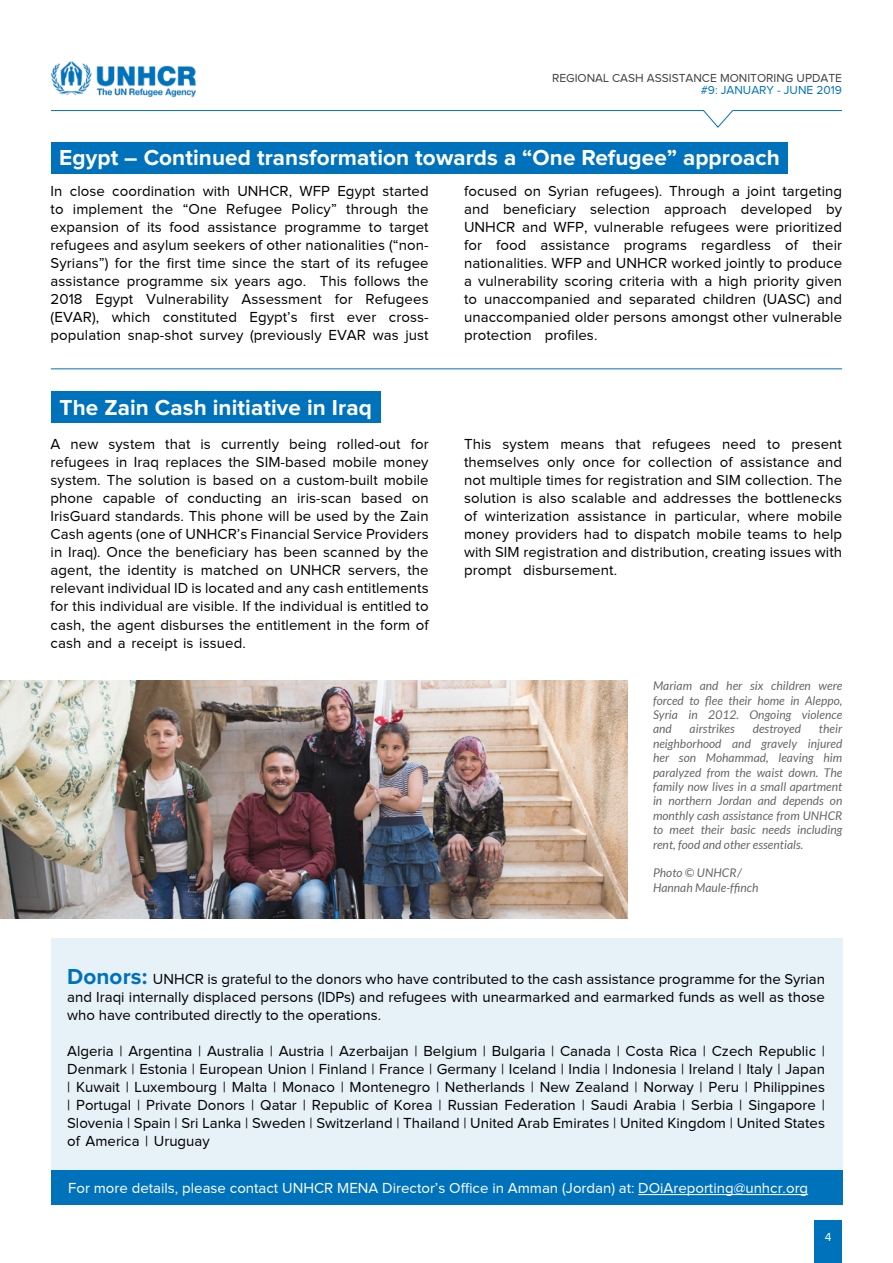
<style>
.page{position:relative;width:893px;height:1263px;background:#fff}
.page>*{position:absolute;margin:0;border:0;box-sizing:border-box;transform-origin:0 0}
.t1{font:700 22.5px "Proxima Nova";letter-spacing:.005em;color:#fff}
.t2{font:15px/18px "Proxima Nova";letter-spacing:.005em;color:#000;text-align:justify}
.t3{font:15px "Proxima Nova";color:#fff}
.t4{font:italic 12px/14.4px "Lato";letter-spacing:.005em;color:#414042;text-align:justify}
.t5{font:12px "Proxima Nova";color:#414042}
.t6{font:12px "Proxima Nova";color:#0072bc}
.t7{font:12px "Proxima Nova";color:#fff}
.s1{font-weight:700;font-size:22.5px;color:#0072bc}
</style>
<div class="page">
<div style="left:814px;top:1220px;width:28px;height:43px;background:#0072bc"></div>
<svg style="left:215px;top:110px;width:627px;height:18px"></svg>
<img style="left:50px;top:61px;width:165px;height:51px">
<div style="left:51px;top:392px;width:330px;height:31px;background:#0072bc"></div>
<img style="left:0;top:680px;width:628px;height:238px">
<div style="left:51px;top:938px;width:791px;height:237px;background:#e6f1f8"></div>
<div style="left:51px;top:1170px;width:791px;height:34px;background:#0072bc"></div>
<hr style="left:638px;top:1194px;width:170px;height:1px;background:#fff">
<hr style="left:51px;top:368px;width:791px;height:1px;background:#0072bc">
<div style="left:51px;top:142px;width:736px;height:32px;background:#0072bc"></div>
<p class="t5" style="left:552px;top:71px;width:292px">REGIONAL CASH ASSISTANCE MONITORING UPDATE</p>
<p class="t6" style="left:701px;top:83px;width:143px">#9: JANUARY - JUNE 2019</p>
<h1 class="t1" style="left:59px;top:147px;width:722px">Egypt – Continued transformation towards a “One Refugee” approach</h1>
<p class="t2" style="left:51px;top:182px;width:380px">In close coordination with UNHCR, WFP Egypt started to implement the “One Refugee Policy” through the expansion of its food assistance programme to target refugees and asylum seekers of other nationalities (“non-Syrians”) for the first time since the start of its refugee assistance programme six years ago. This follows the 2018 Egypt Vulnerability Assessment for Refugees (EVAR), which constituted Egypt’s first ever cross&shy;population snap-shot survey (previously EVAR was just</p>
<h1 class="t1" style="left:60px;top:397px;width:314px">The Zain Cash initiative in Iraq</h1>
<p class="t2" style="left:51px;top:435px;width:380px">A new system that is currently being rolled-out for refugees in Iraq replaces the SIM-based mobile money system. The solution is based on a custom-built mobile phone capable of conducting an iris-scan based on IrisGuard standards. This phone will be used by the Zain Cash agents (one of UNHCR’s Financial Service Providers in Iraq). Once the beneficiary has been scanned by the agent, the identity is matched on UNHCR servers, the relevant individual ID is located and any cash entitlements for this individual are visible. If the individual is entitled to cash, the agent disburses the entitlement in the form of cash and a receipt is issued.</p>
<p class="t2" style="left:464px;top:182px;width:380px">focused on Syrian refugees). Through a joint targeting and beneficiary selection approach developed by UNHCR and WFP, vulnerable refugees were prioritized for food assistance programs regardless of their nationalities. WFP and UNHCR worked jointly to produce a vulnerability scoring criteria with a high priority given to unaccompanied and separated children (UASC) and unaccompanied older persons amongst other vulnerable protection profiles.</p>
<p class="t2" style="left:464px;top:435px;width:380px">This system means that refugees need to present themselves only once for collection of assistance and not multiple times for registration and SIM collection. The solution is also scalable and addresses the bottlenecks of winterization assistance in particular, where mobile money providers had to dispatch mobile teams to help with SIM registration and distribution, creating issues with prompt disbursement.</p>
<p class="t4" style="left:653px;top:679px;width:191px">Mariam and her six children were forced to flee their home in Aleppo, Syria in 2012. Ongoing violence and</p>
<p class="t4" style="left:653px;top:722px;width:191px;text-indent:166px">their neighborhood and gravely injured her son Mohammad, leaving him paralyzed from the waist down. The family now lives in a small apartment in northern Jordan and depends on monthly cash assistance from UNHCR to meet their basic needs including rent, food and other essentials.</p>
<p class="t4" style="left:653px;top:866px;width:107px">Photo © UNHCR /<br>Hannah Maule-ffinch</p>
<p class="t4" style="left:690px;top:722px;width:47px">airstrikes</p>
<p class="t4" style="left:753px;top:722px;width:50px">destroyed</p>
<p class="t2" style="left:67px;top:969px;width:759px"><span class="s1">Donors:</span> UNHCR is grateful to the donors who have contributed to the cash assistance programme for the Syrian and Iraqi internally displaced persons (IDPs) and refugees with unearmarked and earmarked funds as well as those who have contributed directly to the operations.</p>
<p class="t2" style="left:67px;top:1041px;width:759px">Algeria | Argentina | Australia | Austria | Azerbaijan | Belgium | Bulgaria | Canada | Costa Rica | Czech Republic | Denmark | Estonia | European Union | Finland | France | Germany | Iceland | India | Indonesia | Ireland | Italy | Japan | Kuwait | Luxembourg | Malta | Monaco | Montenegro | Netherlands | New Zealand | Norway | Peru | Philippines | Portugal | Private Donors | Qatar | Republic of Korea | Russian Federation | Saudi Arabia | Serbia | Singapore | Slovenia | Spain | Sri Lanka | Sweden | Switzerland | Thailand | United Arab Emirates | United Kingdom | United States of America | Uruguay</p>
<p class="t3" style="left:68px;top:1179px;width:742px">For more details, please contact UNHCR MENA Director’s Office in Amman (Jordan) at: DOiAreporting@unhcr.org</p>
<p class="t7" style="left:825px;top:1230px;width:8px">4</p>
</div>
